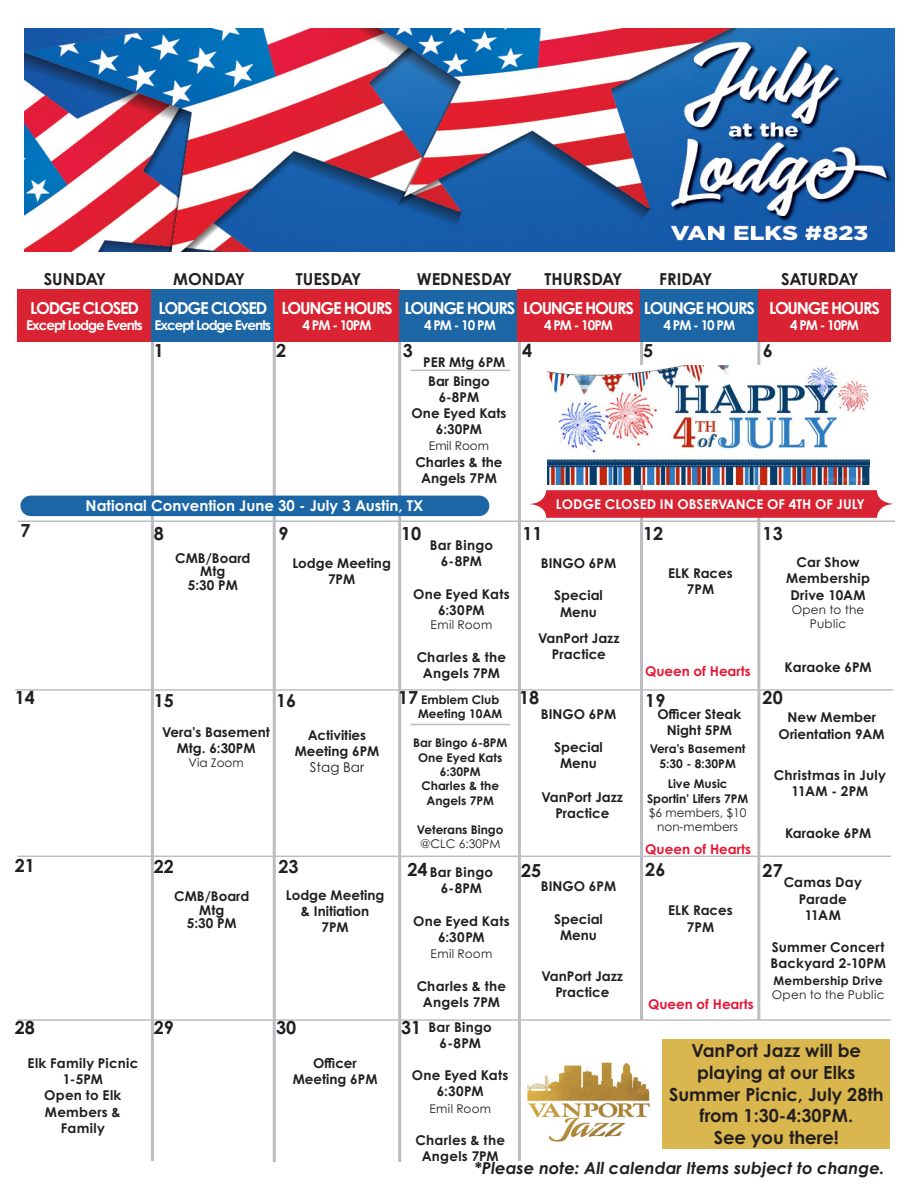
<style>
.page{position:relative;width:918px;height:1188px;background:#fff}
.page>*{position:absolute;margin:0;border:0;box-sizing:border-box;transform-origin:0 0}
.t1{font:700 18px/21.6px "Century Gothic Pro";color:#231f20;text-align:center}
.t2{font:700 16.5px "Century Gothic Pro";letter-spacing:-.075em;color:#fff}
.t3{font:700 16.5px "Century Gothic Pro";color:#231f20}
.t4{font:italic 700 16.5px "Century Gothic Pro";color:#231f20}
.t5{font:700 15px "Century Gothic Pro";color:#fff}
.t6{font:700 13.5px/16.2px "Century Gothic Pro";color:#231f20;text-align:center}
.t7{font:700 13.5px/16.2px "Century Gothic Pro";letter-spacing:.02em;color:#231f20;text-align:center}
.t8{font:700 13.5px "Century Gothic Pro";letter-spacing:-.075em;color:#fff}
.t9{font:700 13.5px "Century Gothic Pro";color:#e51836}
.t10{font:700 13.5px "Century Gothic Pro";color:#fff}
.t11{font:700 12px/14.4px "Century Gothic Pro";color:#231f20;text-align:center}
.t12{font:12px/14.4px "Century Gothic Pro";letter-spacing:.02em;color:#231f20;text-align:center}
.t13{font:700 12px/14.4px "Century Gothic Pro";letter-spacing:.025em;color:#231f20}
.t14{font:12px "Century Gothic Pro";color:#231f20}
.s1{font-weight:400}
</style>
<div class="page">
<div style="left:17px;top:290px;width:135px;height:52px;background:#d92332"></div>
<div style="left:151px;top:290px;width:124px;height:52px;background:#1c66a6"></div>
<div style="left:274px;top:290px;width:126px;height:52px;background:#d92332"></div>
<div style="left:400px;top:290px;width:120px;height:52px;background:#1c66a6"></div>
<div style="left:517px;top:290px;width:123px;height:52px;background:#d92332"></div>
<div style="left:640px;top:290px;width:119px;height:52px;background:#1c66a6"></div>
<div style="left:758px;top:290px;width:133px;height:52px;background:#d92332"></div>
<hr style="left:151px;top:342px;width:3px;height:819px;background:#bcbdc0">
<hr style="left:398px;top:342px;width:3px;height:820px;background:#bcbdc0">
<hr style="left:273px;top:342px;width:3px;height:820px;background:#bcbdc0">
<hr style="left:518px;top:342px;width:3px;height:819px;background:#bcbdc0">
<hr style="left:640px;top:342px;width:3px;height:678px;background:#bcbdc0">
<hr style="left:757px;top:342px;width:3px;height:678px;background:#bcbdc0">
<hr style="left:18px;top:520px;width:877px;height:2px;background:#bcbdc0">
<hr style="left:15px;top:689px;width:878px;height:2px;background:#bcbdc0">
<hr style="left:17px;top:856px;width:874px;height:1px;background:#bcbdc0">
<hr style="left:17px;top:1019px;width:874px;height:2px;background:#bcbdc0">
<img style="left:24px;top:28px;width:871px;height:224px">
<svg style="left:529px;top:490px;width:365px;height:28px;background:#dc3643"></svg>
<div style="left:20px;top:496px;width:469px;height:20px;background:#1c66a6;border-radius:10px"></div>
<img style="left:527px;top:1062px;width:123px;height:80px">
<div style="left:662px;top:1039px;width:228px;height:110px;background:#d9b64e"></div>
<hr style="left:410px;top:370px;width:100px;height:1px;background:#bcbdc0">
<hr style="left:410px;top:724px;width:100px;height:1px;background:#bcbdc0">
<img style="left:547px;top:365px;width:323px;height:120px">
<p class="t3" style="left:44px;top:268px;width:64px">SUNDAY</p>
<p class="t3" style="left:173px;top:268px;width:73px">MONDAY</p>
<p class="t3" style="left:296px;top:268px;width:67px">TUESDAY</p>
<p class="t3" style="left:417px;top:268px;width:97px">WEDNESDAY</p>
<p class="t3" style="left:545px;top:268px;width:79px">THURSDAY</p>
<p class="t3" style="left:659px;top:268px;width:55px">FRIDAY</p>
<p class="t3" style="left:781px;top:268px;width:79px">SATURDAY</p>
<p class="t2" style="left:30px;top:297px;width:110px">LODGE CLOSED</p>
<p class="t8" style="left:26px;top:317px;width:118px">Except Lodge Events</p>
<p class="t2" style="left:158px;top:297px;width:110px">LODGE CLOSED</p>
<p class="t8" style="left:155px;top:317px;width:118px">Except Lodge Events</p>
<p class="t2" style="left:281px;top:297px;width:113px">LOUNGE HOURS</p>
<p class="t8" style="left:303px;top:317px;width:70px">4 PM - 10PM</p>
<p class="t2" style="left:523px;top:297px;width:113px">LOUNGE HOURS</p>
<p class="t8" style="left:544px;top:317px;width:70px">4 PM - 10PM</p>
<p class="t2" style="left:644px;top:297px;width:113px">LOUNGE HOURS</p>
<p class="t8" style="left:663px;top:317px;width:73px">4 PM - 10 PM</p>
<p class="t2" style="left:769px;top:297px;width:113px">LOUNGE HOURS</p>
<p class="t8" style="left:790px;top:317px;width:70px">4 PM - 10PM</p>
<p class="t2" style="left:404px;top:298px;width:113px">LOUNGE HOURS</p>
<p class="t8" style="left:424px;top:317px;width:73px">4 PM - 10 PM</p>
<p class="t1" style="left:154px;top:340px;width:12px">1</p>
<p class="t1" style="left:276px;top:340px;width:12px">2</p>
<p class="t1" style="left:403px;top:340px;width:12px">3</p>
<p class="t1" style="left:522px;top:340px;width:12px">4</p>
<p class="t1" style="left:643px;top:340px;width:12px">5</p>
<p class="t1" style="left:763px;top:340px;width:12px">6</p>
<p class="t6" style="left:423px;top:353px;width:84px">PER Mtg 6PM</p>
<p class="t6" style="left:412px;top:372px;width:96px">Bar Bingo<br>6-8PM<br>One Eyed Kats<br>6:30PM</p>
<p class="t14" style="left:429px;top:439px;width:62px">Emil Room</p>
<p class="t6" style="left:415px;top:453px;width:89px">Charles &amp; the<br>Angels 7PM</p>
<p class="t5" style="left:86px;top:497px;width:339px">National Convention June 30 - July 3 Austin, TX</p>
<p class="t10" style="left:556px;top:496px;width:310px">LODGE CLOSED IN OBSERVANCE OF 4TH OF JULY</p>
<p class="t1" style="left:20px;top:520px;width:12px">7</p>
<p class="t1" style="left:154px;top:522px;width:12px">8</p>
<p class="t1" style="left:278px;top:522px;width:12px">9</p>
<p class="t1" style="left:401px;top:522px;width:22px">10</p>
<p class="t1" style="left:523px;top:522px;width:22px">11</p>
<p class="t1" style="left:643px;top:522px;width:22px">12</p>
<p class="t1" style="left:763px;top:522px;width:22px">13</p>
<p class="t7" style="left:430px;top:537px;width:65px">Bar Bingo<br>6-8PM</p>
<p class="t6" style="left:413px;top:585px;width:98px">One Eyed Kats<br>6:30PM</p>
<p class="t12" style="left:431px;top:617px;width:63px">Emil Room</p>
<p class="t7" style="left:417px;top:648px;width:91px">Charles &amp; the<br>Angels 7PM</p>
<p class="t6" style="left:175px;top:551px;width:77px;line-height:13.5px">CMB/Board<br>Mtg<br>5:30 PM</p>
<p class="t6" style="left:292px;top:555px;width:100px">Lodge Meeting<br>7PM</p>
<p class="t7" style="left:786px;top:554px;width:86px">Car Show<br>Membership<br>Drive 10AM</p>
<p class="t12" style="left:792px;top:602px;width:74px">Open to the<br>Public</p>
<p class="t6" style="left:541px;top:555px;width:77px">BINGO 6PM</p>
<p class="t6" style="left:554px;top:587px;width:50px">Special<br>Menu</p>
<p class="t6" style="left:668px;top:564px;width:66px">ELK Races<br>7PM</p>
<p class="t6" style="left:538px;top:630px;width:83px">VanPort Jazz<br>Practice</p>
<p class="t6" style="left:785px;top:659px;width:88px">Karaoke 6PM</p>
<p class="t9" style="left:645px;top:663px;width:107px">Queen of Hearts</p>
<p class="t1" style="left:15px;top:686px;width:22px">14</p>
<p class="t1" style="left:154px;top:689px;width:22px">15</p>
<p class="t1" style="left:276px;top:689px;width:22px">16</p>
<p class="t1" style="left:398px;top:686px;width:22px">17</p>
<p class="t1" style="left:519px;top:686px;width:22px">18</p>
<p class="t1" style="left:645px;top:689px;width:22px">19</p>
<p class="t1" style="left:763px;top:686px;width:22px">20</p>
<p class="t11" style="left:418px;top:692px;width:86px;text-align:left">Emblem Club<br>Meeting 10AM</p>
<p class="t11" style="left:413px;top:736px;width:96px">Bar Bingo 6-8PM<br>One Eyed Kats<br>6:30PM<br>Charles &amp; the<br>Angels 7PM</p>
<p class="t11" style="left:417px;top:822px;width:88px;text-align:left">Veterans Bingo <span class="s1">@CLC 6:30PM</span></p>
<p class="t6" style="left:657px;top:706px;width:85px">Officer Steak<br>Night 5PM</p>
<p class="t11" style="left:650px;top:742px;width:97px">Vera's Basement<br>5:30 - 8:30PM</p>
<p class="t11" style="left:647px;top:777px;width:103px">Live Music<br>Sportin' Lifers 7PM <span class="s1">$6 members, $10 non-members</span></p>
<p class="t6" style="left:541px;top:706px;width:77px">BINGO 6PM</p>
<p class="t6" style="left:554px;top:738px;width:50px">Special<br>Menu</p>
<p class="t6" style="left:779px;top:709px;width:108px">New Member<br>Orientation 9AM</p>
<p class="t6" style="left:162px;top:724px;width:109px">Vera's Basement<br>Mtg. 6:30PM</p>
<p class="t12" style="left:189px;top:756px;width:57px">Via Zoom</p>
<p class="t6" style="left:295px;top:727px;width:86px">Activities<br>Meeting 6PM<br><span class="s1">Stag Bar</span></p>
<p class="t7" style="left:774px;top:767px;width:113px">Christmas in July<br>11AM - 2PM</p>
<p class="t6" style="left:542px;top:789px;width:83px">VanPort Jazz<br>Practice</p>
<p class="t6" style="left:785px;top:825px;width:88px">Karaoke 6PM</p>
<p class="t9" style="left:645px;top:840px;width:107px">Queen of Hearts</p>
<p class="t1" style="left:15px;top:855px;width:22px">21</p>
<p class="t1" style="left:154px;top:855px;width:22px">22</p>
<p class="t1" style="left:279px;top:855px;width:22px">23</p>
<p class="t1" style="left:407px;top:858px;width:22px">24</p>
<p class="t1" style="left:521px;top:859px;width:22px">25</p>
<p class="t1" style="left:645px;top:858px;width:22px">26</p>
<p class="t1" style="left:763px;top:859px;width:22px">27</p>
<p class="t7" style="left:430px;top:864px;width:65px">Bar Bingo<br>6-8PM</p>
<p class="t6" style="left:413px;top:913px;width:98px">One Eyed Kats<br>6:30PM</p>
<p class="t12" style="left:431px;top:947px;width:63px">Emil Room</p>
<p class="t7" style="left:417px;top:977px;width:91px">Charles &amp; the<br>Angels 7PM</p>
<p class="t7" style="left:429px;top:1018px;width:65px">Bar Bingo<br>6-8PM</p>
<p class="t6" style="left:412px;top:1067px;width:98px">One Eyed Kats<br>6:30PM</p>
<p class="t12" style="left:429px;top:1101px;width:63px">Emil Room</p>
<p class="t7" style="left:416px;top:1132px;width:91px">Charles &amp; the<br>Angels 7PM</p>
<p class="t7" style="left:784px;top:874px;width:80px">Camas Day<br>Parade<br>11AM</p>
<p class="t6" style="left:770px;top:939px;width:117px;text-align:left">Summer Concert<br>Backyard 2-10PM</p>
<p class="t13" style="left:772px;top:973px;width:114px">Membership Drive<br><span class="s1">Open to the Public</span></p>
<p class="t6" style="left:541px;top:878px;width:77px">BINGO 6PM</p>
<p class="t6" style="left:554px;top:910px;width:50px">Special<br>Menu</p>
<p class="t6" style="left:286px;top:887px;width:100px">Lodge Meeting &amp; Initiation<br>7PM</p>
<p class="t6" style="left:174px;top:889px;width:77px;line-height:13.5px">CMB/Board<br>Mtg<br>5:30 PM</p>
<p class="t6" style="left:668px;top:902px;width:66px">ELK Races<br>7PM</p>
<p class="t6" style="left:542px;top:968px;width:83px">VanPort Jazz<br>Practice</p>
<p class="t9" style="left:648px;top:995px;width:107px">Queen of Hearts</p>
<p class="t1" style="left:15px;top:1017px;width:22px">28</p>
<p class="t1" style="left:154px;top:1017px;width:22px">29</p>
<p class="t1" style="left:276px;top:1017px;width:22px">30</p>
<p class="t1" style="left:401px;top:1017px;width:22px">31</p>
<p class="t1" style="left:669px;top:1040px;width:216px">VanPort Jazz will be playing at our Elks<br>Summer Picnic, July 28th from 1:30-4:30PM.<br>See you there!</p>
<p class="t7" style="left:27px;top:1055px;width:112px">Elk Family Picnic<br>1-5PM<br>Open to Elk<br>Members &amp;<br>Family</p>
<p class="t6" style="left:293px;top:1055px;width:86px">Officer<br>Meeting 6PM</p>
<p class="t4" style="left:475px;top:1158px;width:411px">*Please note: All calendar Items subject to change.</p>
</div>
